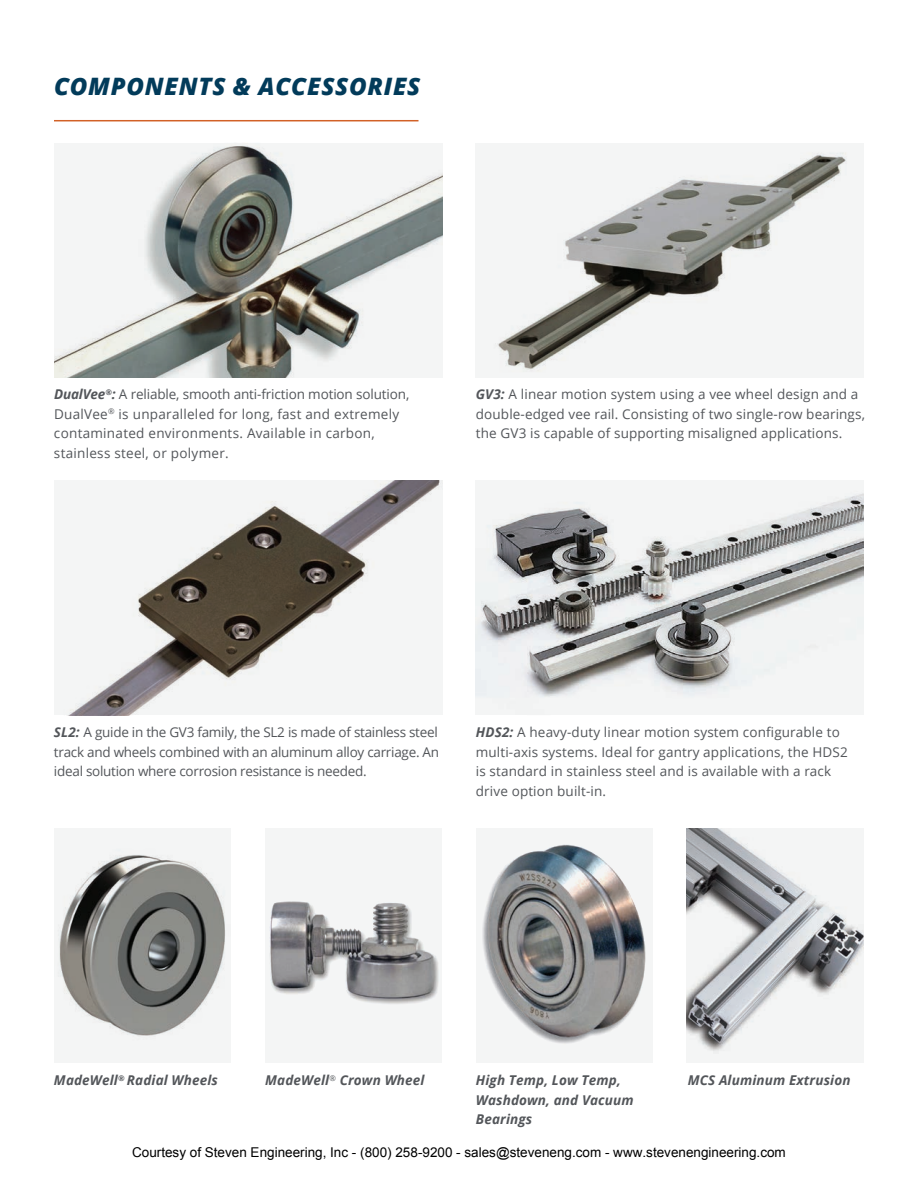
<style>
.page{position:relative;width:918px;height:1188px;background:#fff}
.page>*{position:absolute;margin:0;border:0;box-sizing:border-box;transform-origin:0 0}
.t1{font:italic 800 24px "Open Sans";letter-spacing:.03em;color:#023b5a}
.t2{font:13.5px/19.5px "Open Sans";letter-spacing:.01em;color:#53565a}
.t3{font:italic 700 13.5px/19.5px "Open Sans";letter-spacing:.01em;color:#53565a}
.t4{font:13.5px "Arial";color:#000}
.s1{font-weight:700;font-style:italic}
</style>
<div class="page">
<hr style="left:54px;top:120px;width:365px;height:1px;background:#d26127">
<div style="left:265px;top:828px;width:177px;height:235px;background:#f4f5f5"></div>
<img style="left:270px;top:901px;width:169px;height:103px">
<div style="left:476px;top:828px;width:176px;height:235px;background:#f4f5f5"></div>
<img style="left:482px;top:844px;width:164px;height:200px">
<div style="left:686px;top:828px;width:178px;height:235px;background:#f4f5f5"></div>
<img style="left:686px;top:828px;width:178px;height:223px">
<img style="left:54px;top:143px;width:388px;height:234px">
<div style="left:476px;top:143px;width:388px;height:234px;background:#f4f5f5"></div>
<img style="left:498px;top:153px;width:348px;height:218px">
<img style="left:54px;top:481px;width:388px;height:234px">
<img style="left:476px;top:481px;width:388px;height:234px">
<img style="left:54px;top:828px;width:176px;height:235px">
<h1 class="t1" style="left:54px;top:68px;width:368px">COMPONENTS &amp; ACCESSORIES</h1>
<p class="t2" style="left:54px;top:384px;width:357px"><span class="s1">DualVee</span><sup>®</sup><span class="s1">:</span> A reliable, smooth anti-friction motion solution, DualVee<sup>®</sup> is unparalleled for long, fast and extremely contaminated environments. Available in carbon, stainless steel, or polymer.</p>
<p class="t2" style="left:476px;top:384px;width:391px"><span class="s1">GV3:</span> A linear motion system using a vee wheel design and a double-edged vee rail. Consisting of two single-row bearings, the GV3 is capable of supporting misaligned applications.</p>
<p class="t2" style="left:54px;top:722px;width:387px;text-align:justify"><span class="s1">SL2:</span> A guide in the GV3 family, the SL2 is made of stainless steel track and wheels combined with an aluminum alloy carriage. An ideal solution where corrosion resistance is needed.</p>
<p class="t2" style="left:476px;top:722px;width:374px"><span class="s1">HDS2:</span> A heavy-duty linear motion system configurable to multi-axis systems. Ideal for gantry applications, the HDS2 is standard in stainless steel and is available with a rack drive option built-in.</p>
<p class="t3" style="left:54px;top:1070px;width:165px">MadeWell<sup>®</sup> Radial Wheels</p>
<p class="t3" style="left:476px;top:1070px;width:159px">High Temp, Low Temp,<br>Washdown, and Vacuum<br>Bearings</p>
<p class="t3" style="left:265px;top:1070px;width:161px">MadeWell<sup>®</sup> Crown Wheel</p>
<p class="t3" style="left:688px;top:1070px;width:164px">MCS Aluminum Extrusion</p>
<p class="t4" style="left:132px;top:1143px;width:655px">Courtesy of Steven Engineering, Inc - (800) 258-9200 - sales@steveneng.com - www.stevenengineering.com</p>
</div>
